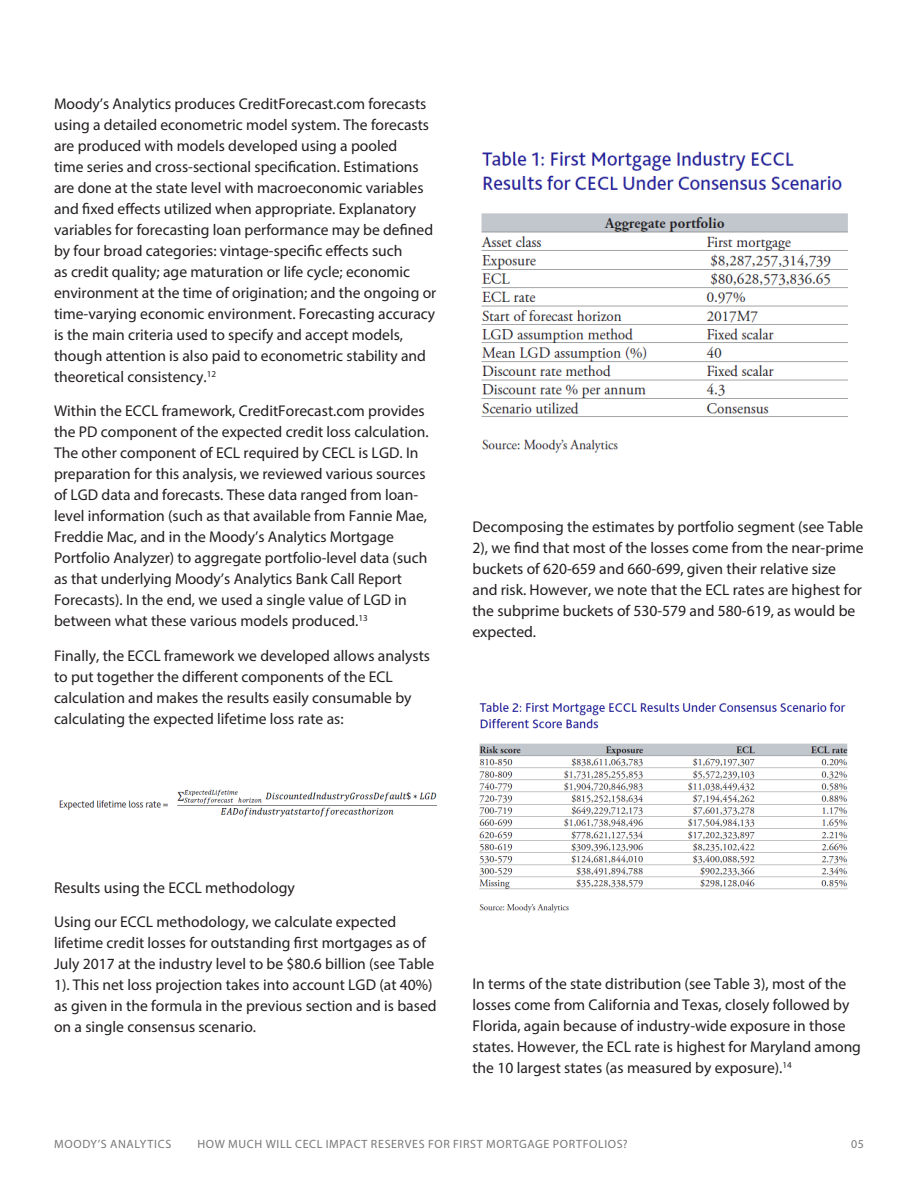
<style>
.page{position:relative;width:918px;height:1188px;background:#fff}
.page>*{position:absolute;margin:0;border:0;box-sizing:border-box;transform-origin:0 0}
.Body_Text{font:15.75px "Myriad Pro";color:#231f20}
.Body_Text-2{font:15.6px/21px "Myriad Pro";color:#231f20}
.t1{font:12px "Myriad Pro";letter-spacing:.055em;color:#777779}
</style>
<div class="page">
<img style="left:59px;top:789px;width:378px;height:28px">
<img style="left:481px;top:151px;width:367px;height:302px">
<img style="left:479px;top:702px;width:369px;height:211px">
<p class="Body_Text-2" style="left:54px;top:93px;width:384px">Moody’s Analytics produces CreditForecast.com forecasts using a detailed econometric model system. The forecasts are produced with models developed using a pooled<br>time series and cross-sectional specification. Estimations are done at the state level with macroeconomic variables and fixed effects utilized when appropriate. Explanatory variables for forecasting loan performance may be defined by four broad categories: vintage-specific effects such<br>as credit quality; age maturation or life cycle; economic environment at the time of origination; and the ongoing or time-varying economic environment. Forecasting accuracy is the main criteria used to specify and accept models, though attention is also paid to econometric stability and theoretical consistency.<sup>12</sup></p>
<p class="Body_Text-2" style="left:54px;top:400px;width:376px">Within the ECCL framework, CreditForecast.com provides the PD component of the expected credit loss calculation.<br>The other component of ECL required by CECL is LGD. In preparation for this analysis, we reviewed various sources of LGD data and forecasts. These data ranged from loan&shy;level information (such as that available from Fannie Mae, Freddie Mac, and in the Moody’s Analytics Mortgage Portfolio Analyzer) to aggregate portfolio-level data (such as that underlying Moody’s Analytics Bank Call Report Forecasts). In the end, we used a single value of LGD in between what these various models produced.<sup>13</sup></p>
<p class="Body_Text-2" style="left:54px;top:645px;width:378px">Finally, the ECCL framework we developed allows analysts to put together the different components of the ECL calculation and makes the results easily consumable by calculating the expected lifetime loss rate as:</p>
<p class="Body_Text-2" style="left:472px;top:516px;width:393px">Decomposing the estimates by portfolio segment (see Table 2), we find that most of the losses come from the near-prime buckets of 620-659 and 660-699, given their relative size and risk. However, we note that the ECL rates are highest for the subprime buckets of 530-579 and 580-619, as would be expected.</p>
<p class="Body_Text" style="left:54px;top:878px;width:242px">Results using the ECCL methodology</p>
<p class="Body_Text-2" style="left:54px;top:911px;width:384px">Using our ECCL methodology, we calculate expected lifetime credit losses for outstanding first mortgages as of July 2017 at the industry level to be $80.6 billion (see Table 1). This net loss projection takes into account LGD (at 40%) as given in the formula in the previous section and is based on a single consensus scenario.</p>
<p class="Body_Text-2" style="left:472px;top:973px;width:390px">In terms of the state distribution (see Table 3), most of the losses come from California and Texas, closely followed by Florida, again because of industry-wide exposure in those states. However, the ECL rate is highest for Maryland among the 10 largest states (as measured by exposure).<sup>14</sup></p>
<p class="t1" style="left:54px;top:1136px;width:119px">MOODY’S ANALYTICS</p>
<p class="t1" style="left:197px;top:1136px;width:76px">How Much Will</p>
<p class="t1" style="left:295px;top:1136px;width:59px">CECL Impact</p>
<p class="t1" style="left:371px;top:1136px;width:15px">Reser</p>
<p class="t1" style="left:405px;top:1136px;width:56px">ves for First</p>
<p class="t1" style="left:486px;top:1136px;width:19px">Mort</p>
<p class="t1" style="left:519px;top:1136px;width:42px">gage Port</p>
<p class="t1" style="left:583px;top:1136px;width:14px">folios</p>
<p class="t1" style="left:623px;top:1136px;width:6px">?</p>
<p class="t1" style="left:851px;top:1136px;width:14px">05</p>
</div>
